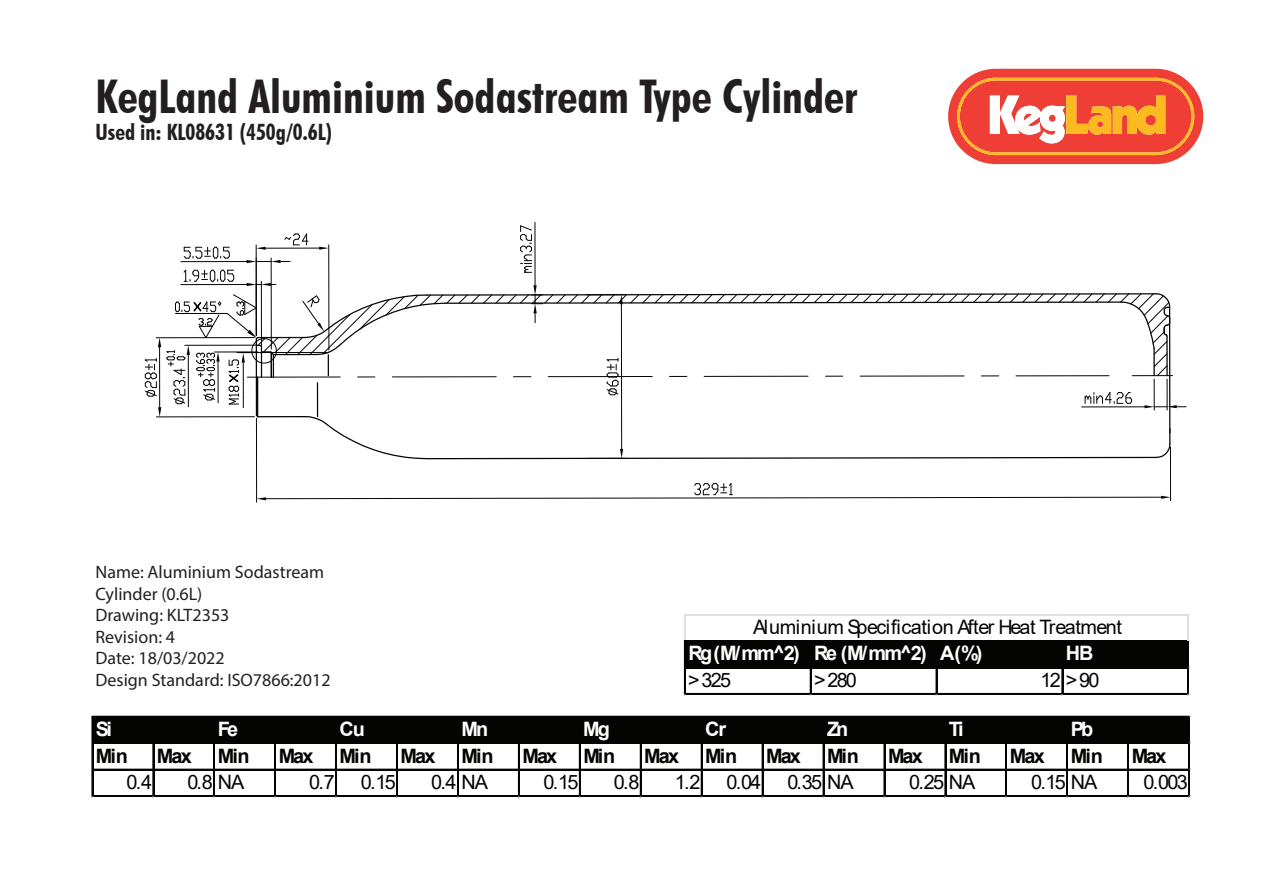
<style>
.page{position:relative;width:1263px;height:893px;background:#fff}
.page>*{position:absolute;margin:0;border:0;box-sizing:border-box;transform-origin:0 0}
.t1{font:700 condensed 46.5px "Futura BT";color:#231f20}
.t2{font:700 condensed 22.5px "Futura BT";color:#231f20}
.t3{font:19.8px "Arial";letter-spacing:-.055em;color:#040503}
.t4{font:700 19.8px "Arial";letter-spacing:-.095em;color:#040503}
.t5{font:700 19.8px "Arial";letter-spacing:-.11em;color:#fff}
.t6{font:19.8px "Arial";letter-spacing:-.02em;color:#040503}
.t7{font:18px/21.6px "Myriad Pro";color:#231f20}
</style>
<div class="page">
<hr style="left:256px;top:418px;width:1px;height:84px;background:#050504">
<hr style="left:1170px;top:447px;width:1px;height:54px;background:#050504">
<svg style="left:257px;top:483px;width:913px;height:17px"></svg>
<hr style="left:535px;top:222px;width:1px;height:63px;background:#050504">
<svg style="left:144px;top:225px;width:1042px;height:235px"></svg>
<div style="left:93px;top:717px;width:1097px;height:27px;background:#040503"></div>
<hr style="left:93px;top:716px;width:1097px;height:1px;background:#040503">
<hr style="left:93px;top:769px;width:1097px;height:1px;background:#040503">
<hr style="left:92px;top:716px;width:1px;height:81px;background:#040503">
<hr style="left:153px;top:744px;width:1px;height:53px;background:#040503">
<hr style="left:214px;top:717px;width:1px;height:80px;background:#040503">
<hr style="left:274px;top:744px;width:1px;height:53px;background:#040503">
<hr style="left:275px;top:744px;width:1px;height:53px;background:#040503">
<hr style="left:335px;top:717px;width:1px;height:80px;background:#040503">
<hr style="left:336px;top:717px;width:1px;height:80px;background:#040503">
<hr style="left:396px;top:744px;width:1px;height:53px;background:#040503">
<hr style="left:397px;top:744px;width:1px;height:53px;background:#040503">
<hr style="left:457px;top:717px;width:2px;height:80px;background:#040503">
<hr style="left:518px;top:744px;width:2px;height:53px;background:#040503">
<hr style="left:579px;top:717px;width:2px;height:80px;background:#040503">
<hr style="left:640px;top:744px;width:2px;height:53px;background:#040503">
<hr style="left:701px;top:717px;width:1px;height:80px;background:#040503">
<hr style="left:762px;top:744px;width:1px;height:53px;background:#040503">
<hr style="left:823px;top:717px;width:1px;height:80px;background:#040503">
<hr style="left:884px;top:744px;width:1px;height:53px;background:#040503">
<hr style="left:945px;top:717px;width:1px;height:80px;background:#040503">
<hr style="left:1005px;top:744px;width:1px;height:53px;background:#040503">
<hr style="left:1006px;top:744px;width:1px;height:53px;background:#040503">
<hr style="left:1066px;top:717px;width:1px;height:80px;background:#040503">
<hr style="left:1067px;top:717px;width:1px;height:80px;background:#040503">
<hr style="left:1127px;top:744px;width:1px;height:53px;background:#040503">
<hr style="left:1128px;top:744px;width:1px;height:53px;background:#040503">
<hr style="left:93px;top:795px;width:1097px;height:1px;background:#040503">
<hr style="left:93px;top:796px;width:1097px;height:1px;background:#040503">
<hr style="left:1188px;top:717px;width:2px;height:80px;background:#040503">
<div style="left:686px;top:640px;width:503px;height:28px;background:#040503"></div>
<hr style="left:684px;top:614px;width:2px;height:26px;background:#e0e1e0">
<hr style="left:684px;top:640px;width:2px;height:55px;background:#040503">
<hr style="left:810px;top:642px;width:1px;height:53px;background:#040503">
<hr style="left:936px;top:642px;width:1px;height:53px;background:#040503">
<hr style="left:1061px;top:642px;width:1px;height:53px;background:#040503">
<hr style="left:1062px;top:642px;width:1px;height:53px;background:#040503">
<hr style="left:686px;top:693px;width:503px;height:2px;background:#040503">
<hr style="left:1187px;top:642px;width:1px;height:53px;background:#040503">
<hr style="left:1188px;top:642px;width:1px;height:53px;background:#040503">
<hr style="left:684px;top:614px;width:505px;height:1px;background:#e0e1e0">
<svg style="left:1187px;top:614px;width:3px;height:28px"></svg>
<svg style="left:948px;top:69px;width:255px;height:95px"></svg>
<h1 class="t1" style="left:96px;top:68px;width:763px">KegLand Aluminium Sodastream Type Cylinder</h1>
<p class="t2" style="left:96px;top:119px;width:238px">Used in: KL08631 (450g/0.6L)</p>
<p class="t7" style="left:96px;top:561px;width:237px">Name: Aluminium Sodastream<br>Cylinder (0.6L)<br>Drawing: KLT2353<br>Revision: 4<br>Date: 18/03/2022<br>Design Standard: ISO7866:2012</p>
<p class="t6" style="left:753px;top:613px;width:370px">Aluminium Specification After Heat Treatment</p>
<p class="t5" style="left:688px;top:639px;width:296px">Rg(M/mm^2) Re (M/mm^2) A(%)</p>
<p class="t5" style="left:1066px;top:639px;width:29px">HB</p>
<p class="t3" style="left:688px;top:666px;width:44px">&gt; 325</p>
<p class="t3" style="left:814px;top:666px;width:44px">&gt; 280</p>
<p class="t3" style="left:1040px;top:666px;width:60px">12 &gt;90</p>
<p class="t5" style="left:96px;top:715px;width:18px">Si</p>
<p class="t5" style="left:218px;top:715px;width:22px">Fe</p>
<p class="t5" style="left:340px;top:715px;width:27px">Cu</p>
<p class="t5" style="left:461px;top:715px;width:28px">Mn</p>
<p class="t5" style="left:583px;top:715px;width:28px">Mg</p>
<p class="t5" style="left:705px;top:715px;width:22px">Cr</p>
<p class="t5" style="left:827px;top:715px;width:23px">Zn</p>
<p class="t5" style="left:949px;top:715px;width:16px">Ti</p>
<p class="t5" style="left:1071px;top:715px;width:24px">Pb</p>
<p class="t4" style="left:96px;top:742px;width:34px">Min</p>
<p class="t4" style="left:157px;top:742px;width:36px">Max</p>
<p class="t4" style="left:218px;top:742px;width:34px">Min</p>
<p class="t4" style="left:279px;top:742px;width:36px">Max</p>
<p class="t4" style="left:340px;top:742px;width:34px">Min</p>
<p class="t4" style="left:401px;top:742px;width:36px">Max</p>
<p class="t4" style="left:461px;top:742px;width:34px">Min</p>
<p class="t4" style="left:522px;top:742px;width:36px">Max</p>
<p class="t4" style="left:583px;top:742px;width:34px">Min</p>
<p class="t4" style="left:644px;top:742px;width:36px">Max</p>
<p class="t4" style="left:705px;top:742px;width:34px">Min</p>
<p class="t4" style="left:766px;top:742px;width:36px">Max</p>
<p class="t4" style="left:827px;top:742px;width:34px">Min</p>
<p class="t4" style="left:888px;top:742px;width:36px">Max</p>
<p class="t4" style="left:949px;top:742px;width:34px">Min</p>
<p class="t4" style="left:1010px;top:742px;width:36px">Max</p>
<p class="t4" style="left:1071px;top:742px;width:34px">Min</p>
<p class="t4" style="left:1132px;top:742px;width:36px">Max</p>
<p class="t3" style="left:126px;top:768px;width:27px">0.4</p>
<p class="t3" style="left:187px;top:768px;width:58px">0.8 NA</p>
<p class="t3" style="left:309px;top:768px;width:27px">0.7</p>
<p class="t3" style="left:361px;top:768px;width:36px">0.15</p>
<p class="t3" style="left:431px;top:768px;width:58px">0.4 NA</p>
<p class="t3" style="left:544px;top:768px;width:36px">0.15</p>
<p class="t3" style="left:614px;top:768px;width:27px">0.8</p>
<p class="t3" style="left:675px;top:768px;width:27px">1.2</p>
<p class="t3" style="left:726px;top:768px;width:36px">0.04</p>
<p class="t3" style="left:787px;top:768px;width:68px">0.35 NA</p>
<p class="t3" style="left:909px;top:768px;width:68px">0.25 NA</p>
<p class="t3" style="left:1031px;top:768px;width:68px">0.15 NA</p>
<p class="t3" style="left:1143px;top:768px;width:46px">0.003</p>
</div>
